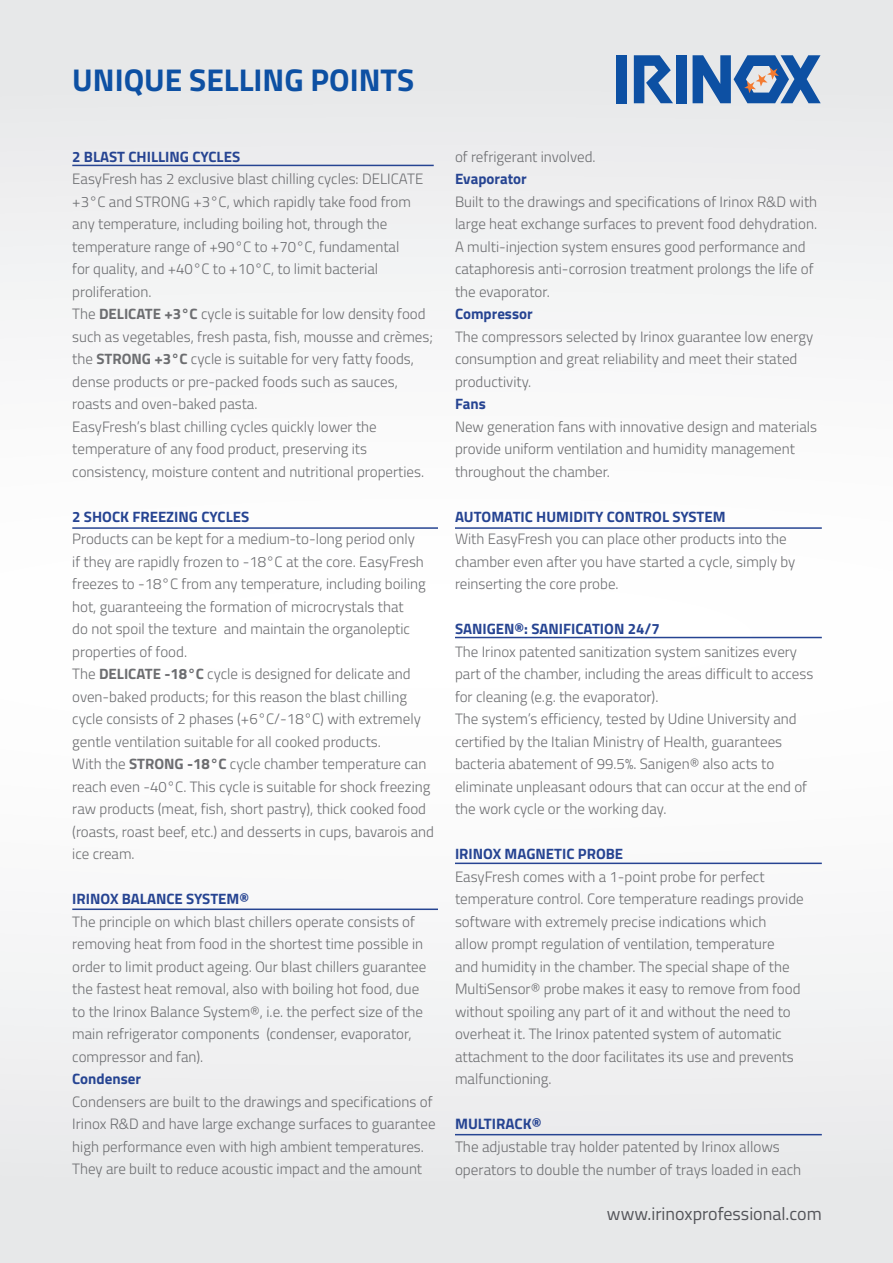
<style>
.page{position:relative;width:893px;height:1263px;background:#fff}
.page>*{position:absolute;margin:0;border:0;box-sizing:border-box;transform-origin:0 0}
.t1{font:700 31.5px "Titillium Web";color:#0d50a3}
.t2{font:18px "Titillium Web";color:#54555a}
.t3{font:300 15.15px/22.8px "Titillium Web";color:#6c6d70}
.t4{font:700 15.15px "Titillium Web";color:#264492}
.t5{font:300 15px/22.5px "Titillium Web";color:#6c6d70}
.t6{font:700 15px "Titillium Web";color:#264492}
.s1{font-weight:700}
</style>
<div class="page">
<div style="left:0;top:0;width:893px;height:1263px;background:linear-gradient(to right,#f4f4f5,#f4f4f5)"></div>
<hr style="left:72px;top:165px;width:362px;height:1px;background:#264492">
<hr style="left:72px;top:527px;width:366px;height:2px;background:#264492">
<hr style="left:72px;top:908px;width:366px;height:2px;background:#264492">
<hr style="left:455px;top:527px;width:367px;height:2px;background:#264492">
<hr style="left:455px;top:637px;width:367px;height:1px;background:#264492">
<hr style="left:455px;top:862px;width:367px;height:2px;background:#264492">
<hr style="left:455px;top:1134px;width:367px;height:1px;background:#264492">
<div style="left:617px;top:55px;width:10px;height:48px;background:#0d50a3"></div>
<div style="left:676px;top:55px;width:11px;height:48px;background:#0d50a3"></div>
<svg style="left:634px;top:55px;width:39px;height:48px;background:#608abd"></svg>
<svg style="left:693px;top:55px;width:128px;height:48px;background:#648aba"></svg>
<p class="t1" style="left:72px;top:56px;width:343px">UNIQUE SELLING POINTS</p>
<p class="t6" style="left:72px;top:145px;width:169px">2 BLAST CHILLING CYCLES</p>
<p class="t5" style="left:72px;top:167px;width:352px">EasyFresh has 2 exclusive blast chilling cycles: DELICATE +3°C and STRONG +3°C, which rapidly take food from any temperature, including boiling hot, through the temperature range of +90°C to +70°C, fundamental<br>for quality, and +40°C to +10°C, to limit bacterial proliferation.</p>
<p class="t5" style="left:72px;top:302px;width:362px">The <span class="s1">DELICATE +3°C</span> cycle is suitable for low density food such as vegetables, fresh pasta, fish, mousse and crèmes; the <span class="s1">STRONG +3°C</span> cycle is suitable for very fatty foods, dense products or pre-packed foods such as sauces, roasts and oven-baked pasta.</p>
<p class="t5" style="left:72px;top:414px;width:353px">EasyFresh’s blast chilling cycles quickly lower the temperature of any food product, preserving its consistency, moisture content and nutritional properties.</p>
<p class="t6" style="left:72px;top:505px;width:178px">2 SHOCK FREEZING CYCLES</p>
<p class="t5" style="left:72px;top:527px;width:355px">Products can be kept for a medium-to-long period only if they are rapidly frozen to -18°C at the core. EasyFresh freezes to -18°C from any temperature, including boiling hot, guaranteeing the formation of microcrystals that<br>do not spoil the texture and maintain the organoleptic properties of food.</p>
<p class="t5" style="left:72px;top:662px;width:350px">The <span class="s1">DELICATE -18°C</span> cycle is designed for delicate and oven-baked products; for this reason the blast chilling cycle consists of 2 phases (+6°C/-18°C) with extremely gentle ventilation suitable for all cooked products.</p>
<p class="t5" style="left:72px;top:752px;width:363px">With the <span class="s1">STRONG -18°C</span> cycle chamber temperature can reach even -40°C. This cycle is suitable for shock freezing raw products (meat, fish, short pastry), thick cooked food (roasts, roast beef, etc.) and desserts in cups, bavarois and ice cream.</p>
<p class="t6" style="left:72px;top:887px;width:178px">IRINOX BALANCE SYSTEM®</p>
<p class="t5" style="left:72px;top:909px;width:356px">The principle on which blast chillers operate consists of removing heat from food in the shortest time possible in order to limit product ageing. Our blast chillers guarantee the fastest heat removal, also with boiling hot food, due to the Irinox Balance System®, i.e. the perfect size of the main refrigerator components (condenser, evaporator, compressor and fan).</p>
<p class="t6" style="left:72px;top:1067px;width:70px">Condenser</p>
<p class="t5" style="left:72px;top:1089px;width:365px">Condensers are built to the drawings and specifications of Irinox R&amp;D and have large exchange surfaces to guarantee high performance even with high ambient temperatures.<br>They are built to reduce acoustic impact and the amount</p>
<p class="t5" style="left:455px;top:144px;width:142px">of refrigerant involved.</p>
<p class="t6" style="left:455px;top:167px;width:73px">Evaporator</p>
<p class="t5" style="left:455px;top:189px;width:364px">Built to the drawings and specifications of Irinox R&amp;D with large heat exchange surfaces to prevent food dehydration.<br>A multi-injection system ensures good performance and cataphoresis anti-corrosion treatment prolongs the life of the evaporator.</p>
<p class="t6" style="left:455px;top:302px;width:79px">Compressor</p>
<p class="t5" style="left:455px;top:324px;width:360px">The compressors selected by Irinox guarantee low energy consumption and great reliability and meet their stated productivity.</p>
<p class="t6" style="left:455px;top:392px;width:32px">Fans</p>
<p class="t5" style="left:455px;top:414px;width:364px">New generation fans with innovative design and materials provide uniform ventilation and humidity management throughout the chamber.</p>
<p class="t6" style="left:455px;top:505px;width:272px">AUTOMATIC HUMIDITY CONTROL SYSTEM</p>
<p class="t5" style="left:455px;top:527px;width:342px">With EasyFresh you can place other products into the chamber even after you have started a cycle, simply by reinserting the core probe.</p>
<p class="t6" style="left:455px;top:617px;width:206px">SANIGEN®: SANIFICATION 24/7</p>
<p class="t5" style="left:455px;top:639px;width:360px">The Irinox patented sanitization system sanitizes every part of the chamber, including the areas difficult to access for cleaning (e.g. the evaporator).</p>
<p class="t5" style="left:455px;top:707px;width:354px">The system’s efficiency, tested by Udine University and certified by the Italian Ministry of Health, guarantees bacteria abatement of 99.5%. Sanigen® also acts to eliminate unpleasant odours that can occur at the end of the work cycle or the working day.</p>
<p class="t6" style="left:455px;top:842px;width:170px">IRINOX MAGNETIC PROBE</p>
<p class="t5" style="left:455px;top:864px;width:350px">EasyFresh comes with a 1-point probe for perfect temperature control. Core temperature readings provide software with extremely precise indications which<br>allow prompt regulation of ventilation, temperature<br>and humidity in the chamber. The special shape of the MultiSensor® probe makes it easy to remove from food without spoiling any part of it and without the need to overheat it. The Irinox patented system of automatic attachment to the door facilitates its use and prevents malfunctioning.</p>
<p class="t4" style="left:455px;top:1112px;width:88px">MULTIRACK®</p>
<p class="t3" style="left:455px;top:1135px;width:348px">The adjustable tray holder patented by Irinox allows operators to double the number of trays loaded in each</p>
<p class="t2" style="left:607px;top:1200px;width:216px">www.irinoxprofessional.com</p>
</div>
